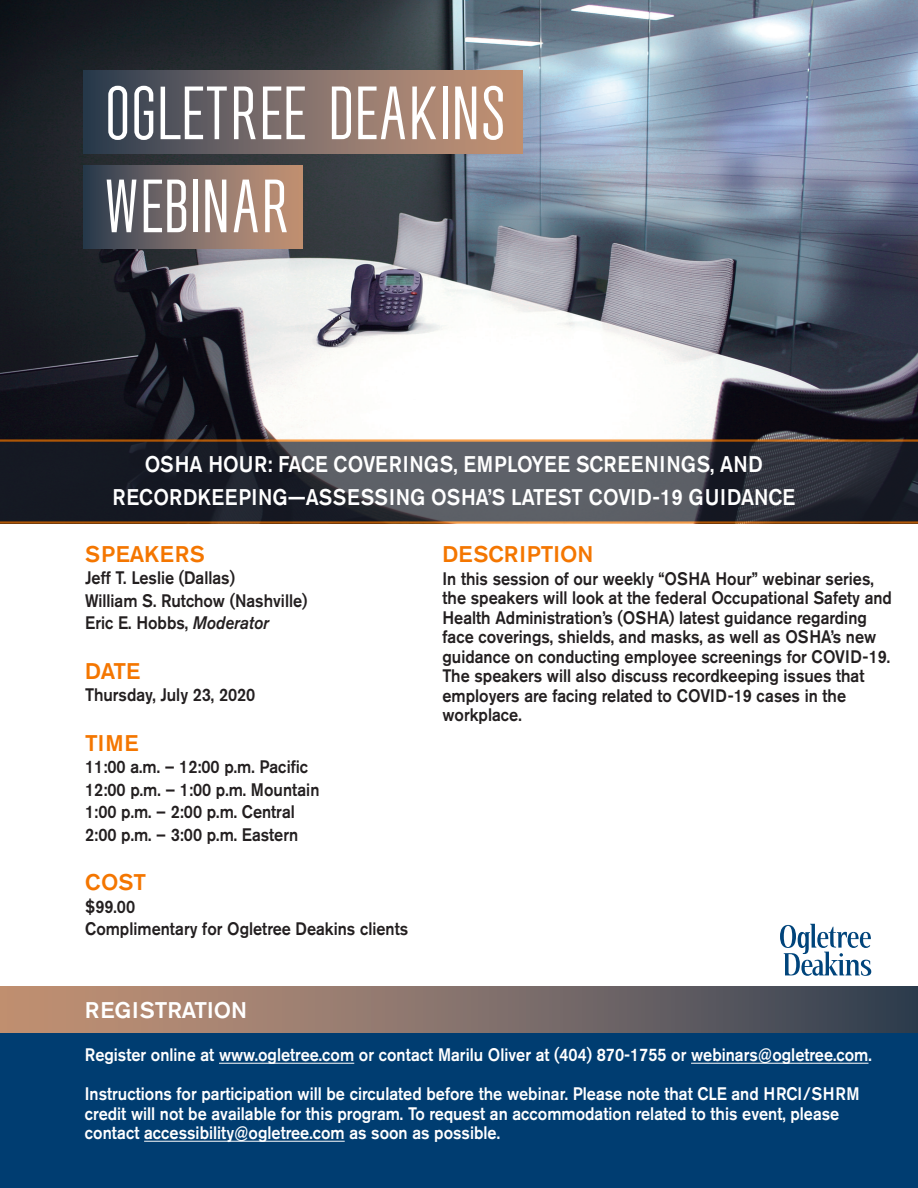
<style>
.page{position:relative;width:918px;height:1188px;background:#fff}
.page>*{position:absolute;margin:0;border:0;box-sizing:border-box;transform-origin:0 0}
.t1{font:63.15px "Wearetrippin Short";color:#fff}
.t2{font:500 22.5px "Akzidenz Grotesk BE";letter-spacing:.02em;color:#fff;scale:.9 1}
.t3{font:500 22.5px "Akzidenz Grotesk BE";color:#f47600}
.t4{font:500 22.5px "Akzidenz Grotesk BE";color:#fff}
.t5{font:500 22.5px "Akzidenz Grotesk BE";letter-spacing:.02em;color:#f47600}
.t6{font:500 18px/19.5px "Akzidenz Grotesk BE";color:#231f20;scale:.9 1}
.t7{font:500 18px/19.5px "Akzidenz Grotesk BE";color:#fff;scale:.9 1}
.s1{font-style:italic}
</style>
<div class="page">
<img style="left:0;top:0;width:918px;height:439px">
<svg style="left:780px;top:924px;width:91px;height:52px"></svg>
<svg style="left:0;top:439px;width:918px;height:85px;background:#3e3d41"></svg>
<div style="left:84px;top:70px;width:439px;height:83px;background:linear-gradient(to right,#324154,#cd9a7b)"></div>
<div style="left:84px;top:166px;width:218px;height:82px;background:linear-gradient(to right,#324254,#cc997b)"></div>
<div style="left:0;top:1030px;width:918px;height:158px;background:#003d71"></div>
<div style="left:0;top:986px;width:918px;height:46px;background:linear-gradient(to right,#cc997a,#364456)"></div>
<hr style="left:219px;top:1063px;width:135px;height:1px;background:#fff">
<hr style="left:691px;top:1063px;width:177px;height:1px;background:#fff">
<hr style="left:144px;top:1141px;width:201px;height:1px;background:#fff">
<p class="t1" style="left:105px;top:72px;width:403px">OGLETREE DEAKINS</p>
<p class="t1" style="left:103px;top:165px;width:189px">WEBINAR</p>
<p class="t2" style="left:145px;top:451px;width:688px">OSHA HOUR: FACE COVERINGS, EMPLOYEE SCREENINGS, AND</p>
<p class="t2" style="left:113px;top:484px;width:760px">RECORDKEEPING—ASSESSING OSHA’S LATEST COVID-19 GUIDANCE</p>
<p class="t5" style="left:85px;top:540px;width:121px">SPEAKERS</p>
<p class="t6" style="left:85px;top:568px;width:168px">Jeff T. Leslie (Dallas)</p>
<p class="t6" style="left:85px;top:590px;width:249px">William S. Rutchow (Nashville)</p>
<p class="t6" style="left:85px;top:613px;width:206px">Eric E. Hobbs, <span class="s1">Moderator</span></p>
<p class="t3" style="left:85px;top:657px;width:56px">DATE</p>
<p class="t6" style="left:85px;top:685px;width:191px">Thursday, July 23, 2020</p>
<p class="t3" style="left:85px;top:729px;width:55px">TIME</p>
<p class="t6" style="left:85px;top:757px;width:249px">11:00 a.m. – 12:00 p.m. Pacific</p>
<p class="t6" style="left:85px;top:779px;width:262px">12:00 p.m. – 1:00 p.m. Mountain</p>
<p class="t6" style="left:85px;top:802px;width:234px">1:00 p.m. – 2:00 p.m. Central</p>
<p class="t6" style="left:85px;top:824px;width:238px">2:00 p.m. – 3:00 p.m. Eastern</p>
<p class="t3" style="left:85px;top:869px;width:62px">COST</p>
<p class="t6" style="left:85px;top:896px;width:57px">$99.00</p>
<p class="t6" style="left:85px;top:919px;width:360px">Complimentary for Ogletree Deakins clients</p>
<p class="t3" style="left:442px;top:540px;width:152px">DESCRIPTION</p>
<p class="t6" style="left:442px;top:568px;width:501px">In this session of our weekly “OSHA Hour” webinar series, the speakers will look at the federal Occupational Safety and Health Administration’s (OSHA) latest guidance regarding face coverings, shields, and masks, as well as OSHA’s new guidance on conducting employee screenings for COVID-19.<br>The speakers will also discuss recordkeeping issues that employers are facing related to COVID-19 cases in the workplace.</p>
<p class="t4" style="left:85px;top:996px;width:164px">REGISTRATION</p>
<p class="t7" style="left:85px;top:1045px;width:876px">Register online at www.ogletree.com or contact Marilu Oliver at (404) 870-1755 or webinars@ogletree.com.</p>
<p class="t7" style="left:85px;top:1084px;width:862px">Instructions for participation will be circulated before the webinar. Please note that CLE and HRCI/SHRM credit will not be available for this program. To request an accommodation related to this event, please contact accessibility@ogletree.com as soon as possible.</p>
</div>
